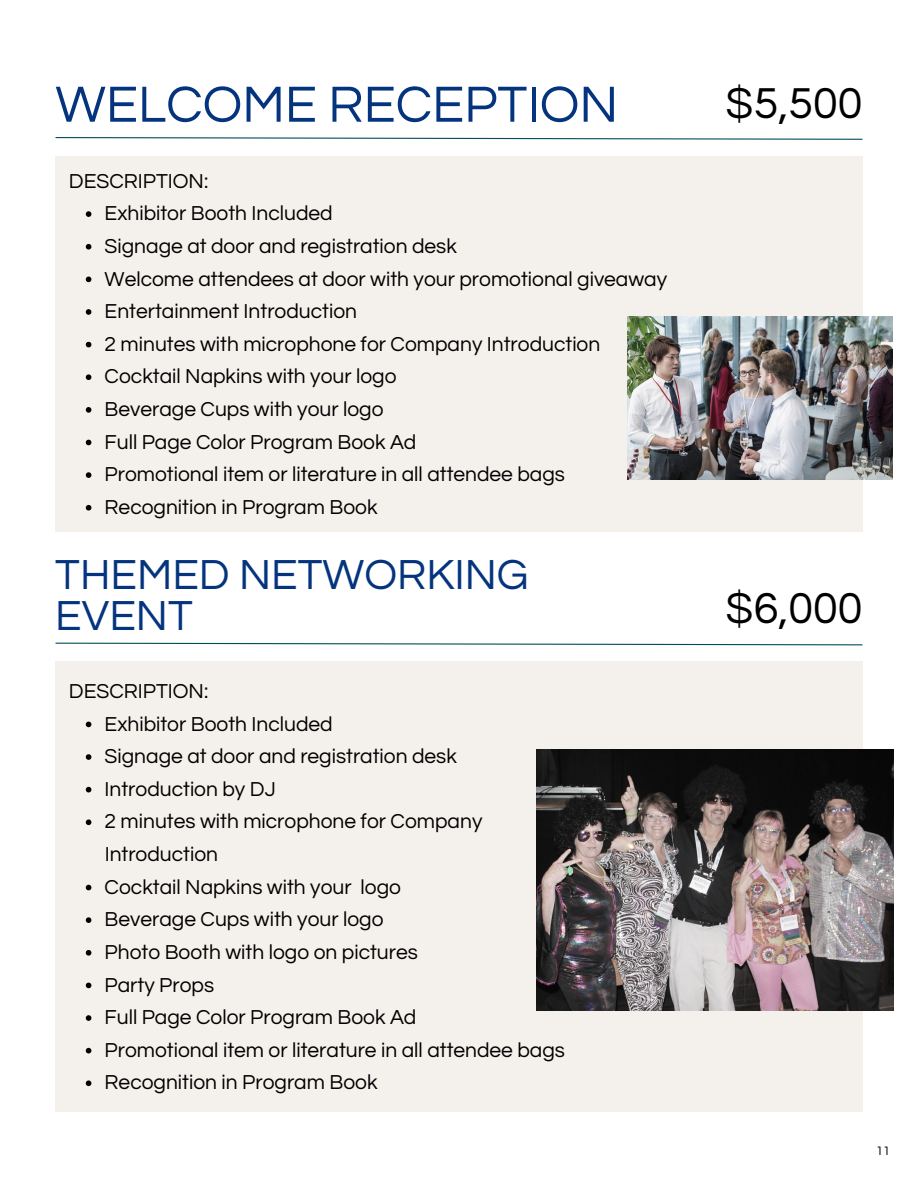
<style>
.page{position:relative;width:918px;height:1188px;background:#fff}
.page>*{position:absolute;margin:0;border:0;box-sizing:border-box;transform-origin:0 0}
.t1{font:52.8px "Questrial";color:#05347e}
.t2{font:45px "Questrial";color:#000}
.t3{font:43.8px/40.5px "Questrial";color:#05347e}
.t4{font:21px "Questrial";color:#000}
.t5{font:12.75px "Questrial";color:#000}
</style>
<div class="page">
<div style="left:55px;top:156px;width:808px;height:376px;background:#f4f0ec"></div>
<svg style="left:55px;top:137px;width:808px;height:3px"></svg>
<div style="left:55px;top:662px;width:808px;height:450px;background:#f4f0ec"></div>
<svg style="left:55px;top:642px;width:808px;height:4px"></svg>
<svg style="left:86px;top:722px;width:5px;height:5px"></svg>
<svg style="left:86px;top:754px;width:5px;height:6px"></svg>
<svg style="left:86px;top:787px;width:5px;height:5px"></svg>
<svg style="left:86px;top:819px;width:5px;height:6px"></svg>
<svg style="left:86px;top:885px;width:5px;height:5px"></svg>
<svg style="left:86px;top:917px;width:5px;height:6px"></svg>
<svg style="left:86px;top:950px;width:5px;height:6px"></svg>
<svg style="left:86px;top:983px;width:5px;height:5px"></svg>
<svg style="left:86px;top:1015px;width:5px;height:6px"></svg>
<svg style="left:86px;top:1048px;width:5px;height:5px"></svg>
<svg style="left:86px;top:1080px;width:5px;height:6px"></svg>
<img style="left:536px;top:749px;width:357px;height:261px">
<img style="left:628px;top:317px;width:264px;height:163px">
<svg style="left:86px;top:211px;width:5px;height:6px"></svg>
<svg style="left:86px;top:244px;width:5px;height:6px"></svg>
<svg style="left:86px;top:277px;width:5px;height:5px"></svg>
<svg style="left:86px;top:309px;width:5px;height:6px"></svg>
<svg style="left:86px;top:342px;width:5px;height:5px"></svg>
<svg style="left:86px;top:374px;width:5px;height:6px"></svg>
<svg style="left:86px;top:407px;width:5px;height:6px"></svg>
<svg style="left:86px;top:440px;width:5px;height:5px"></svg>
<svg style="left:86px;top:472px;width:5px;height:6px"></svg>
<svg style="left:86px;top:505px;width:5px;height:6px"></svg>
<p class="t1" style="left:55px;top:78px;width:564px">WELCOME RECEPTION</p>
<p class="t4" style="left:69px;top:170px;width:141px">DESCRIPTION:</p>
<p class="t4" style="left:105px;top:203px;width:230px">Exhibitor Booth Included</p>
<p class="t4" style="left:105px;top:236px;width:354px">Signage at door and registration desk</p>
<p class="t4" style="left:105px;top:268px;width:564px">Welcome attendees at door with your promotional giveaway</p>
<p class="t4" style="left:105px;top:301px;width:254px">Entertainment Introduction</p>
<p class="t4" style="left:105px;top:334px;width:497px">2 minutes with microphone for Company Introduction</p>
<p class="t4" style="left:105px;top:366px;width:294px">Cocktail Napkins with your logo</p>
<p class="t4" style="left:105px;top:399px;width:281px">Beverage Cups with your logo</p>
<p class="t4" style="left:105px;top:431px;width:313px">Full Page Color Program Book Ad</p>
<p class="t4" style="left:105px;top:464px;width:462px">Promotional item or literature in all attendee bags</p>
<p class="t4" style="left:105px;top:497px;width:274px">Recognition in Program Book</p>
<p class="t3" style="left:55px;top:556px;width:475px">THEMED NETWORKING<br>EVENT</p>
<p class="t4" style="left:69px;top:681px;width:141px">DESCRIPTION:</p>
<p class="t4" style="left:105px;top:713px;width:230px">Exhibitor Booth Included</p>
<p class="t4" style="left:105px;top:746px;width:354px">Signage at door and registration desk</p>
<p class="t4" style="left:105px;top:779px;width:173px">Introduction by DJ</p>
<p class="t4" style="left:105px;top:811px;width:379px">2 minutes with microphone for Company</p>
<p class="t4" style="left:105px;top:844px;width:115px">Introduction</p>
<p class="t4" style="left:105px;top:877px;width:298px">Cocktail Napkins with your logo</p>
<p class="t4" style="left:105px;top:909px;width:281px">Beverage Cups with your logo</p>
<p class="t4" style="left:105px;top:942px;width:315px">Photo Booth with logo on pictures</p>
<p class="t4" style="left:105px;top:974px;width:111px">Party Props</p>
<p class="t4" style="left:105px;top:1007px;width:313px">Full Page Color Program Book Ad</p>
<p class="t4" style="left:105px;top:1040px;width:462px">Promotional item or literature in all attendee bags</p>
<p class="t4" style="left:105px;top:1072px;width:274px">Recognition in Program Book</p>
<p class="t2" style="left:725px;top:81px;width:139px">$5,500</p>
<p class="t2" style="left:725px;top:587px;width:139px">$6,000</p>
<p class="t5" style="left:876px;top:1144px;width:15px">11</p>
</div>
